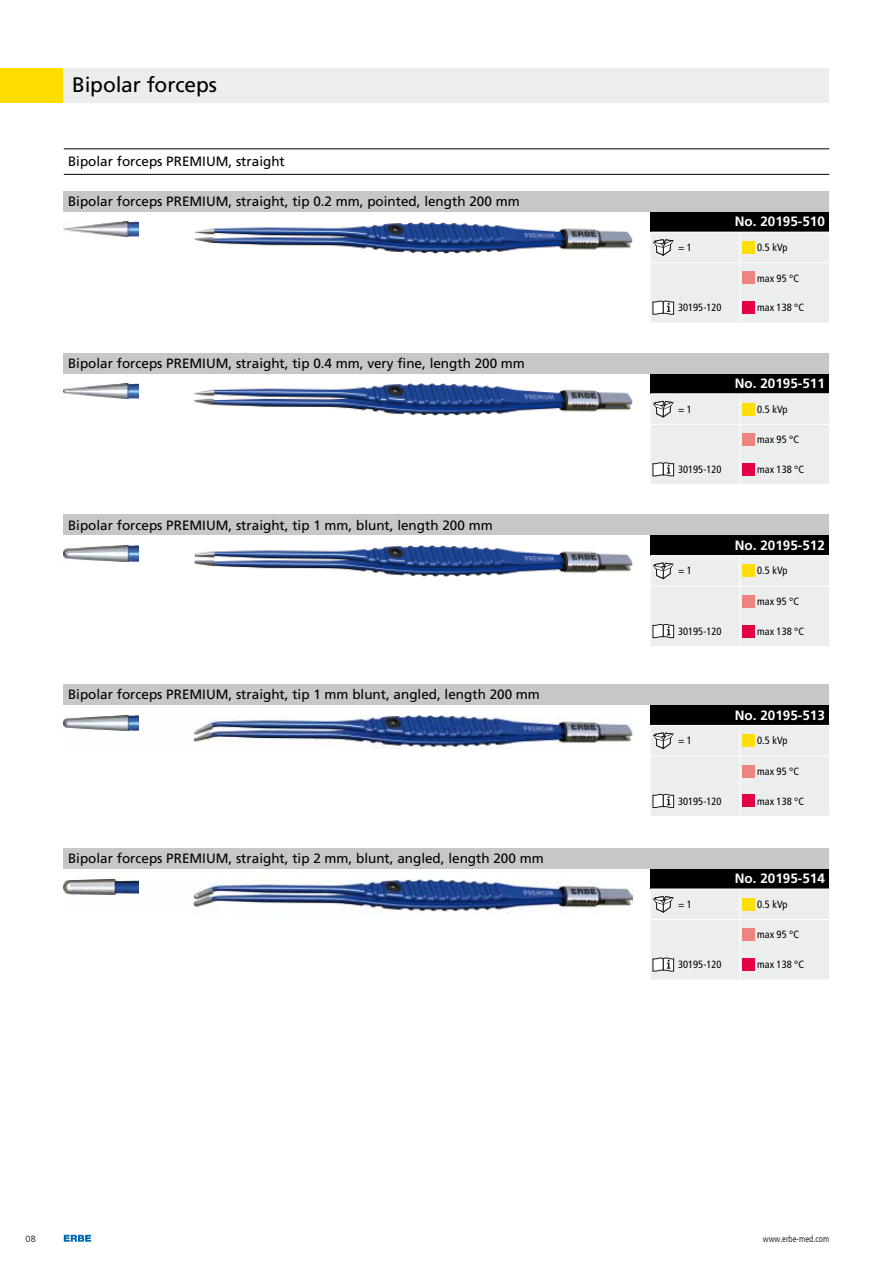
<style>
.page{position:relative;width:893px;height:1263px;background:#fff}
.page>*{position:absolute;margin:0;border:0;box-sizing:border-box;transform-origin:0 0}
.t1{font:21px "Frutiger LT Com";letter-spacing:-.01em;color:#000}
.t2{font:13.5px "Frutiger LT Com";color:#000}
.t3{font:700 13.5px "Frutiger LT Com";color:#fff}
.t4{font:condensed 10.5px "Frutiger LT Com";color:#000}
.t5{font:300 condensed 9px "Frutiger LT Com";color:#000}
.t6{font:300 9px "Frutiger LT Com";color:#000}
</style>
<div class="page">
<svg style="left:64px;top:1235px;width:27px;height:7px"></svg>
<div style="left:0;top:68px;width:64px;height:34px;background:#fd0"></div>
<div style="left:651px;top:705px;width:178px;height:20px;background:#000"></div>
<img style="left:112px;top:715px;width:520px;height:34px">
<img style="left:64px;top:716px;width:75px;height:15px">
<svg style="left:651px;top:726px;width:178px;height:90px;background:#eae9e7"></svg>
<div style="left:742px;top:795px;width:13px;height:12px;background:#e30045"></div>
<div style="left:651px;top:868px;width:178px;height:21px;background:#000"></div>
<img style="left:69px;top:879px;width:563px;height:34px">
<img style="left:64px;top:879px;width:75px;height:15px">
<svg style="left:651px;top:889px;width:178px;height:90px;background:#eae9e7"></svg>
<div style="left:742px;top:958px;width:13px;height:13px;background:#e30045"></div>
<hr style="left:64px;top:148px;width:765px;height:1px;background:#000">
<hr style="left:64px;top:174px;width:765px;height:1px;background:#000">
<div style="left:651px;top:212px;width:178px;height:20px;background:#000"></div>
<img style="left:194px;top:222px;width:438px;height:31px">
<img style="left:64px;top:222px;width:75px;height:15px">
<svg style="left:651px;top:233px;width:178px;height:90px;background:#eae9e7"></svg>
<div style="left:742px;top:301px;width:13px;height:13px;background:#e30045"></div>
<div style="left:651px;top:373px;width:178px;height:20px;background:#000"></div>
<img style="left:115px;top:384px;width:517px;height:31px">
<img style="left:64px;top:383px;width:75px;height:15px">
<svg style="left:651px;top:393px;width:178px;height:91px;background:#e9e9e7"></svg>
<div style="left:742px;top:463px;width:13px;height:13px;background:#e30045"></div>
<div style="left:651px;top:535px;width:178px;height:20px;background:#000"></div>
<img style="left:109px;top:546px;width:523px;height:31px">
<img style="left:64px;top:546px;width:75px;height:15px">
<svg style="left:651px;top:555px;width:178px;height:91px;background:#eae9e7"></svg>
<div style="left:742px;top:625px;width:13px;height:12px;background:#e30045"></div>
<div style="left:64px;top:685px;width:765px;height:20px;background:#c6c7c8"></div>
<div style="left:64px;top:848px;width:765px;height:20px;background:#c6c7c8"></div>
<div style="left:64px;top:191px;width:765px;height:21px;background:#c6c7c8"></div>
<div style="left:64px;top:353px;width:765px;height:20px;background:#c6c7c8"></div>
<div style="left:64px;top:515px;width:765px;height:20px;background:#c6c7c8"></div>
<div style="left:64px;top:68px;width:765px;height:34px;background:#eceded"></div>
<h1 class="t1" style="left:72px;top:73px;width:146px">Bipolar forceps</h1>
<p class="t2" style="left:68px;top:154px;width:218px">Bipolar forceps PREMIUM, straight</p>
<p class="t2" style="left:68px;top:194px;width:453px">Bipolar forceps PREMIUM, straight, tip 0.2 mm, pointed, length 200 mm</p>
<p class="t2" style="left:68px;top:355px;width:458px">Bipolar forceps PREMIUM, straight, tip 0.4 mm, very fine, length 200 mm</p>
<p class="t2" style="left:68px;top:517px;width:426px">Bipolar forceps PREMIUM, straight, tip 1 mm, blunt, length 200 mm</p>
<p class="t2" style="left:68px;top:687px;width:473px">Bipolar forceps PREMIUM, straight, tip 1 mm blunt, angled, length 200 mm</p>
<p class="t2" style="left:68px;top:850px;width:477px">Bipolar forceps PREMIUM, straight, tip 2 mm, blunt, angled, length 200 mm</p>
<p class="t3" style="left:735px;top:214px;width:92px">No. 20195-510</p>
<p class="t4" style="left:678px;top:241px;width:15px">= 1</p>
<p class="t4" style="left:757px;top:241px;width:32px">0.5 kVp</p>
<p class="t4" style="left:757px;top:272px;width:43px">max 95 °C</p>
<p class="t4" style="left:678px;top:302px;width:45px">30195-120</p>
<p class="t4" style="left:757px;top:302px;width:48px">max 138 °C</p>
<p class="t3" style="left:735px;top:375px;width:92px">No. 20195-511</p>
<p class="t4" style="left:678px;top:403px;width:15px">= 1</p>
<p class="t4" style="left:757px;top:403px;width:32px">0.5 kVp</p>
<p class="t4" style="left:757px;top:433px;width:43px">max 95 °C</p>
<p class="t4" style="left:678px;top:463px;width:45px">30195-120</p>
<p class="t4" style="left:757px;top:463px;width:48px">max 138 °C</p>
<p class="t3" style="left:735px;top:537px;width:92px">No. 20195-512</p>
<p class="t4" style="left:678px;top:565px;width:15px">= 1</p>
<p class="t4" style="left:757px;top:565px;width:32px">0.5 kVp</p>
<p class="t4" style="left:757px;top:595px;width:43px">max 95 °C</p>
<p class="t4" style="left:678px;top:625px;width:45px">30195-120</p>
<p class="t4" style="left:757px;top:625px;width:48px">max 138 °C</p>
<p class="t3" style="left:735px;top:707px;width:92px">No. 20195-513</p>
<p class="t4" style="left:678px;top:735px;width:15px">= 1</p>
<p class="t4" style="left:757px;top:735px;width:32px">0.5 kVp</p>
<p class="t4" style="left:757px;top:765px;width:43px">max 95 °C</p>
<p class="t4" style="left:678px;top:795px;width:45px">30195-120</p>
<p class="t4" style="left:757px;top:795px;width:48px">max 138 °C</p>
<p class="t3" style="left:735px;top:871px;width:92px">No. 20195-514</p>
<p class="t4" style="left:678px;top:898px;width:15px">= 1</p>
<p class="t4" style="left:757px;top:898px;width:32px">0.5 kVp</p>
<p class="t4" style="left:757px;top:929px;width:43px">max 95 °C</p>
<p class="t4" style="left:678px;top:958px;width:45px">30195-120</p>
<p class="t4" style="left:757px;top:958px;width:48px">max 138 °C</p>
<p class="t6" style="left:26px;top:1233px;width:12px">08</p>
<p class="t5" style="left:763px;top:1233px;width:68px">www.erbe-med.com</p>
</div>
